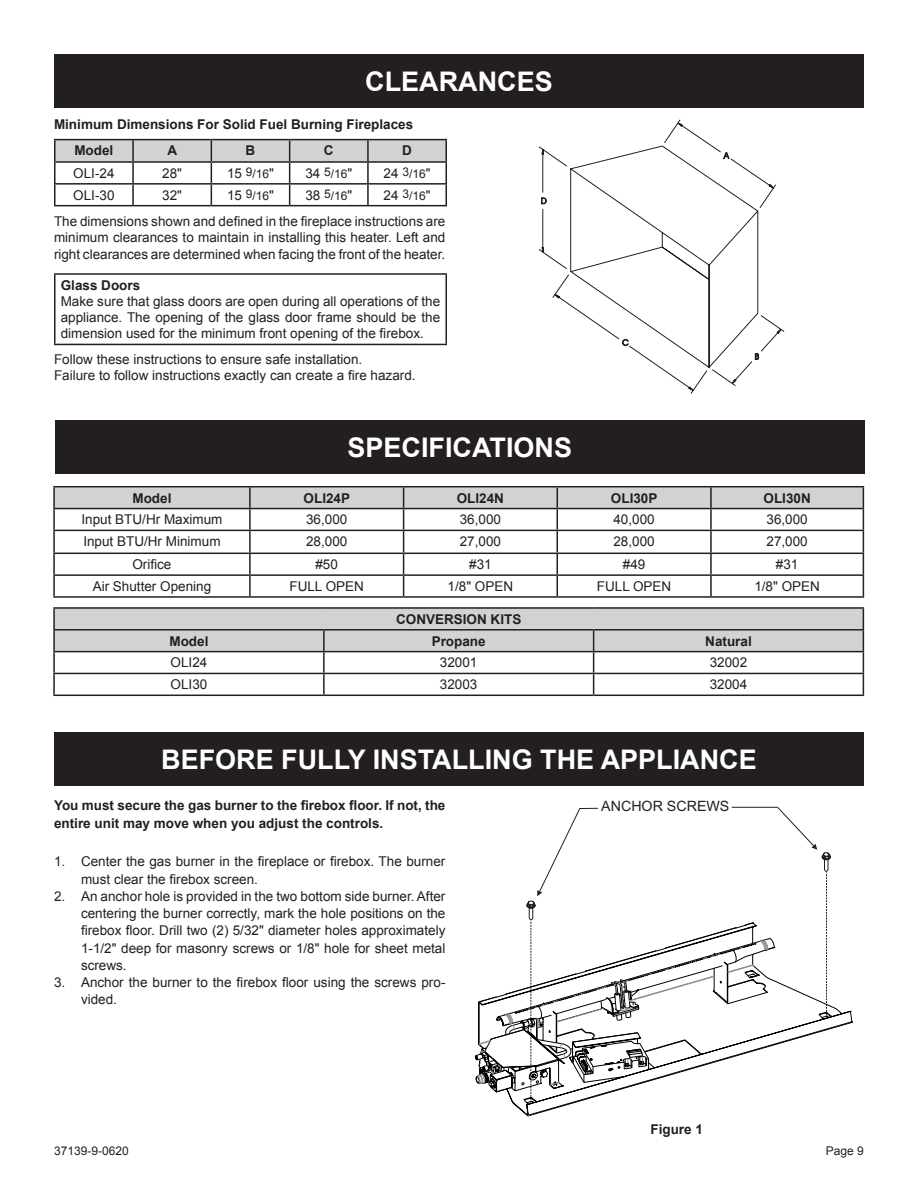
<style>
.page{position:relative;width:918px;height:1188px;background:#fff}
.page>*{position:absolute;margin:0;border:0;box-sizing:border-box;transform-origin:0 0}
.t1{font:700 27px "Arial";color:#fff}
.t2{font:14.25px "Arial";color:#231f20}
.t3{font:13.5px/17.2px "Arial";color:#231f20;text-align:justify}
.t4{font:700 13.5px/17.2px "Arial";color:#231f20}
.t5{font:12px "Arial";color:#231f20}
.s1{font-size:13.5px}
</style>
<div class="page">
<svg style="left:475px;top:807px;width:355px;height:276px"></svg>
<svg style="left:478px;top:923px;width:354px;height:160px"></svg>
<svg style="left:477px;top:925px;width:291px;height:191px"></svg>
<div style="left:54px;top:732px;width:810px;height:54px;background:#231f20"></div>
<svg style="left:664px;top:119px;width:112px;height:264px"></svg>
<svg style="left:724px;top:153px;width:5px;height:6px"></svg>
<svg style="left:728px;top:324px;width:57px;height:62px"></svg>
<svg style="left:538px;top:143px;width:161px;height:251px"></svg>
<hr style="left:54px;top:139px;width:79px;height:1px;background:#231f20">
<hr style="left:54px;top:140px;width:2px;height:21px;background:#231f20">
<hr style="left:133px;top:139px;width:78px;height:1px;background:#231f20">
<hr style="left:211px;top:139px;width:79px;height:1px;background:#231f20">
<hr style="left:290px;top:139px;width:78px;height:1px;background:#231f20">
<hr style="left:368px;top:139px;width:79px;height:1px;background:#231f20">
<hr style="left:54px;top:161px;width:79px;height:2px;background:#231f20">
<hr style="left:54px;top:163px;width:2px;height:20px;background:#231f20">
<hr style="left:54px;top:183px;width:79px;height:2px;background:#231f20">
<hr style="left:54px;top:185px;width:2px;height:20px;background:#231f20">
<svg style="left:55px;top:140px;width:392px;height:65px"></svg>
<hr style="left:54px;top:205px;width:79px;height:1px;background:#231f20">
<hr style="left:133px;top:205px;width:78px;height:1px;background:#231f20">
<hr style="left:211px;top:205px;width:79px;height:1px;background:#231f20">
<hr style="left:290px;top:205px;width:78px;height:1px;background:#231f20">
<hr style="left:368px;top:205px;width:79px;height:1px;background:#231f20">
<hr style="left:54px;top:273px;width:393px;height:2px;background:#231f20">
<hr style="left:54px;top:275px;width:2px;height:69px;background:#231f20">
<hr style="left:446px;top:275px;width:1px;height:69px;background:#231f20">
<hr style="left:54px;top:344px;width:393px;height:1px;background:#231f20">
<div style="left:54px;top:54px;width:810px;height:54px;background:#231f20"></div>
<div style="left:55px;top:420px;width:810px;height:54px;background:#231f20"></div>
<hr style="left:53px;top:486px;width:197px;height:1px;background:#231f20">
<hr style="left:53px;top:487px;width:2px;height:21px;background:#231f20">
<hr style="left:250px;top:486px;width:154px;height:1px;background:#231f20">
<hr style="left:404px;top:486px;width:153px;height:1px;background:#231f20">
<hr style="left:557px;top:486px;width:154px;height:1px;background:#231f20">
<hr style="left:711px;top:486px;width:153px;height:1px;background:#231f20">
<hr style="left:53px;top:508px;width:197px;height:1px;background:#231f20">
<hr style="left:53px;top:509px;width:2px;height:21px;background:#231f20">
<hr style="left:53px;top:530px;width:197px;height:1px;background:#231f20">
<hr style="left:53px;top:531px;width:2px;height:22px;background:#231f20">
<hr style="left:53px;top:553px;width:197px;height:1px;background:#231f20">
<hr style="left:53px;top:554px;width:2px;height:20px;background:#231f20">
<hr style="left:53px;top:574px;width:197px;height:2px;background:#231f20">
<hr style="left:53px;top:576px;width:2px;height:20px;background:#231f20">
<svg style="left:54px;top:487px;width:810px;height:109px"></svg>
<hr style="left:53px;top:596px;width:197px;height:2px;background:#231f20">
<hr style="left:250px;top:596px;width:154px;height:2px;background:#231f20">
<hr style="left:404px;top:596px;width:153px;height:2px;background:#231f20">
<hr style="left:557px;top:596px;width:154px;height:2px;background:#231f20">
<hr style="left:711px;top:596px;width:153px;height:2px;background:#231f20">
<hr style="left:53px;top:607px;width:271px;height:2px;background:#231f20">
<hr style="left:53px;top:609px;width:2px;height:20px;background:#231f20">
<hr style="left:324px;top:607px;width:270px;height:2px;background:#231f20">
<hr style="left:594px;top:607px;width:270px;height:2px;background:#231f20">
<hr style="left:53px;top:629px;width:271px;height:2px;background:#231f20">
<hr style="left:53px;top:631px;width:2px;height:20px;background:#231f20">
<hr style="left:53px;top:651px;width:271px;height:1px;background:#231f20">
<hr style="left:53px;top:652px;width:2px;height:21px;background:#231f20">
<hr style="left:53px;top:673px;width:271px;height:1px;background:#231f20">
<hr style="left:53px;top:674px;width:2px;height:21px;background:#231f20">
<svg style="left:54px;top:608px;width:810px;height:87px"></svg>
<hr style="left:53px;top:695px;width:271px;height:1px;background:#231f20">
<hr style="left:324px;top:695px;width:270px;height:1px;background:#231f20">
<hr style="left:594px;top:695px;width:270px;height:1px;background:#231f20">
<p class="t1" style="left:365px;top:63px;width:189px">CLEARANCES</p>
<p class="t4" style="left:54px;top:116px;width:361px">Minimum Dimensions For Solid Fuel Burning Fireplaces</p>
<p class="t4" style="left:74px;top:142px;width:41px">Model</p>
<p class="t4" style="left:168px;top:142px;width:11px">A</p>
<p class="t4" style="left:246px;top:142px;width:11px">B</p>
<p class="t4" style="left:324px;top:142px;width:11px">C</p>
<p class="t4" style="left:402px;top:142px;width:11px">D</p>
<p class="t3" style="left:73px;top:165px;width:43px">OLI-24</p>
<p class="t3" style="left:162px;top:165px;width:21px">28"</p>
<p class="t5" style="left:227px;top:166px;width:48px"><span class="s1">15</span> 9/16<span class="s1">"</span></p>
<p class="t5" style="left:305px;top:166px;width:48px"><span class="s1">34</span> 5/16<span class="s1">"</span></p>
<p class="t5" style="left:384px;top:166px;width:48px"><span class="s1">24</span> 3/16<span class="s1">"</span></p>
<p class="t3" style="left:73px;top:186px;width:43px">OLI-30</p>
<p class="t3" style="left:162px;top:186px;width:21px">32"</p>
<p class="t5" style="left:227px;top:188px;width:48px"><span class="s1">15</span> 9/16<span class="s1">"</span></p>
<p class="t5" style="left:305px;top:188px;width:48px"><span class="s1">38</span> 5/16<span class="s1">"</span></p>
<p class="t5" style="left:384px;top:188px;width:48px"><span class="s1">24</span> 3/16<span class="s1">"</span></p>
<p class="t3" style="left:54px;top:214px;width:393px;line-height:16.2px">The dimensions shown and defined in the fireplace instructions are minimum clearances to maintain in installing this heater. Left and right clearances are determined when facing the front of the heater.</p>
<p class="t4" style="left:61px;top:277px;width:81px">Glass Doors</p>
<p class="t3" style="left:61px;top:293px;width:381px;line-height:16.2px">Make sure that glass doors are open during all operations of the appliance. The opening of the glass door frame should be the dimension used for the minimum front opening of the firebox.</p>
<p class="t3" style="left:54px;top:351px;width:310px">Follow these instructions to ensure safe installation.</p>
<p class="t3" style="left:54px;top:367px;width:363px">Failure to follow instructions exactly can create a fire hazard.</p>
<p class="t1" style="left:348px;top:429px;width:226px">SPECIFICATIONS</p>
<p class="t4" style="left:132px;top:490px;width:41px">Model</p>
<p class="t4" style="left:304px;top:490px;width:48px">OLI24P</p>
<p class="t4" style="left:457px;top:490px;width:49px">OLI24N</p>
<p class="t4" style="left:611px;top:490px;width:48px">OLI30P</p>
<p class="t4" style="left:764px;top:490px;width:49px">OLI30N</p>
<p class="t3" style="left:81px;top:511px;width:143px">Input BTU/Hr Maximum</p>
<p class="t3" style="left:306px;top:511px;width:43px">36,000</p>
<p class="t3" style="left:460px;top:511px;width:43px">36,000</p>
<p class="t3" style="left:613px;top:511px;width:43px">40,000</p>
<p class="t3" style="left:767px;top:511px;width:43px">36,000</p>
<p class="t3" style="left:83px;top:533px;width:139px">Input BTU/Hr Minimum</p>
<p class="t3" style="left:306px;top:533px;width:43px">28,000</p>
<p class="t3" style="left:460px;top:533px;width:43px">27,000</p>
<p class="t3" style="left:613px;top:533px;width:43px">28,000</p>
<p class="t3" style="left:767px;top:533px;width:43px">27,000</p>
<p class="t3" style="left:132px;top:556px;width:41px">Orifice</p>
<p class="t3" style="left:315px;top:556px;width:24px">#50</p>
<p class="t3" style="left:469px;top:556px;width:24px">#31</p>
<p class="t3" style="left:623px;top:556px;width:24px">#49</p>
<p class="t3" style="left:776px;top:556px;width:24px">#31</p>
<p class="t3" style="left:93px;top:578px;width:120px">Air Shutter Opening</p>
<p class="t3" style="left:289px;top:578px;width:76px">FULL OPEN</p>
<p class="t3" style="left:448px;top:578px;width:67px">1/8" OPEN</p>
<p class="t3" style="left:597px;top:578px;width:76px">FULL OPEN</p>
<p class="t3" style="left:754px;top:578px;width:67px">1/8" OPEN</p>
<p class="t4" style="left:396px;top:611px;width:127px">CONVERSION KITS</p>
<p class="t4" style="left:169px;top:633px;width:41px">Model</p>
<p class="t4" style="left:432px;top:633px;width:56px">Propane</p>
<p class="t4" style="left:705px;top:633px;width:48px">Natural</p>
<p class="t3" style="left:171px;top:654px;width:38px">OLI24</p>
<p class="t3" style="left:440px;top:654px;width:39px">32001</p>
<p class="t3" style="left:710px;top:654px;width:39px">32002</p>
<p class="t3" style="left:171px;top:676px;width:38px">OLI30</p>
<p class="t3" style="left:440px;top:676px;width:39px">32003</p>
<p class="t3" style="left:710px;top:676px;width:39px">32004</p>
<p class="t1" style="left:161px;top:741px;width:597px">BEFORE FULLY INSTALLING THE APPLIANCE</p>
<p class="t4" style="left:54px;top:797px;width:393px">You must secure the gas burner to the firebox floor. If not, the entire unit may move when you adjust the controls.</p>
<p class="t3" style="left:81px;top:853px;width:366px;text-indent:-27px">1. Center the gas burner in the fireplace or firebox. The burner must clear the firebox screen.</p>
<p class="t3" style="left:81px;top:888px;width:366px;text-indent:-27px">2. An anchor hole is provided in the two bottom side burner. After centering the burner correctly, mark the hole positions on the firebox floor. Drill two (2) 5/32" diameter holes approximately 1-1/2" deep for masonry screws or 1/8" hole for sheet metal screws.</p>
<p class="t3" style="left:81px;top:974px;width:366px;text-indent:-27px">3. Anchor the burner to the firebox floor using the screws pro&shy;vided.</p>
<p class="t2" style="left:601px;top:798px;width:130px">ANCHOR SCREWS</p>
<p class="t4" style="left:650px;top:1121px;width:54px">Figure 1</p>
<p class="t5" style="left:54px;top:1143px;width:76px">37139-9-0620</p>
<p class="t5" style="left:826px;top:1143px;width:40px">Page 9</p>
</div>
